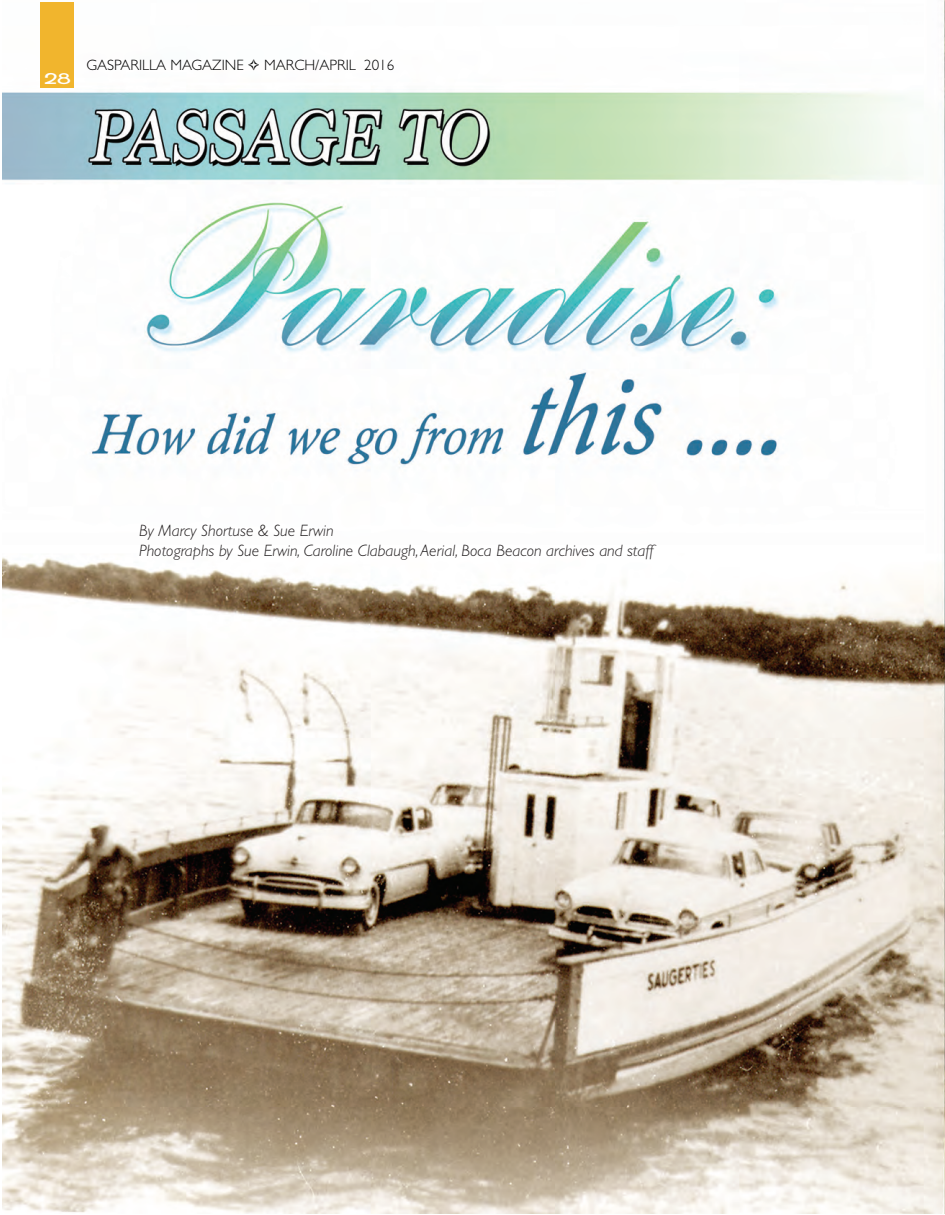
<style>
.page{position:relative;width:945px;height:1215px;background:#fff}
.page>*{position:absolute;margin:0;border:0;box-sizing:border-box;transform-origin:0 0}
.t1{font:italic 300 16.5px/19.8px "Gill Sans";color:#231f20}
.t2{font:300 15px "Gill Sans";color:#000}
.t3{font:15px "Cherry Cream Soda";color:#fff}
</style>
<div class="page">
<img style="left:3px;top:1px;width:942px;height:1212px">
<div style="left:40px;top:2px;width:34px;height:86px;background:#f1b52d"></div>
<svg style="left:249px;top:59px;width:10px;height:11px"></svg>
<p class="t3" style="left:44px;top:69px;width:28px">28</p>
<p class="t2" style="left:86px;top:60px;width:159px">GASPARILLA MAGAZINE</p>
<p class="t2" style="left:264px;top:60px;width:132px">MARCH/APRIL 2016</p>
<p class="t1" style="left:139px;top:523px;width:516px">By Marcy Shortuse &amp; Sue Erwin<br>Photographs by Sue Erwin, Caroline Clabaugh, Aerial, Boca Beacon archives and staff</p>
</div>
